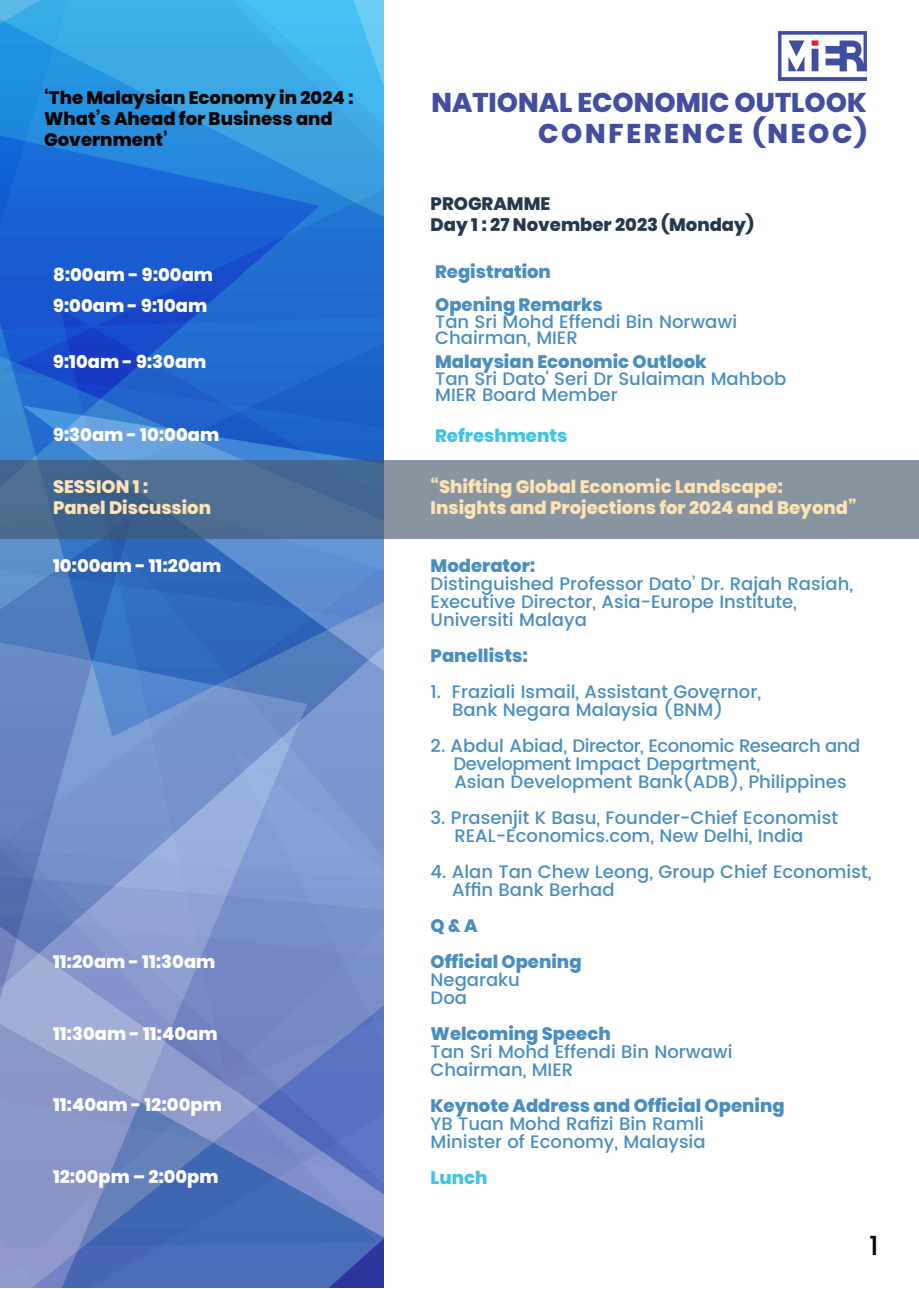
<style>
.page{position:relative;width:919px;height:1289px;background:#fff}
.page>*{position:absolute;margin:0;border:0;box-sizing:border-box;transform-origin:0 0}
.t1{font:800 27px/31.5px "Poppins";color:#444ea1;text-align:right}
.t2{font:500 27px "Poppins";color:#040503}
.t3{font:500 18px/18px "Poppins";color:#498ec0}
.t4{font:800 18px/33px "Poppins";color:#498ec0}
.t5{font:800 18px/31.5px "Poppins";color:#fff}
.t6{font:800 18px/21px "Poppins";color:#fee3b3}
.t7{font:800 18px/21px "Poppins";color:#040503}
.t8{font:800 18px/21px "Poppins";color:#25394d}
.t9{font:800 18px "Poppins";color:#40c4e2}
</style>
<div class="page">
<svg style="left:0;top:0;width:383px;height:460px;background:#297dd7"></svg>
<svg style="left:132px;top:539px;width:251px;height:296px;background:#6089c9"></svg>
<svg style="left:132px;top:835px;width:251px;height:452px;background:#6d85c4"></svg>
<svg style="left:0;top:539px;width:132px;height:748px;background:#738dc6"></svg>
<img style="left:778px;top:32px;width:88px;height:48px">
<svg style="left:0;top:460px;width:918px;height:79px;background:#6c8199"></svg>
<p class="t7" style="left:44px;top:87px;width:311px">‘The Malaysian Economy in 2024 :<br>What’s Ahead for Business and<br>Government’</p>
<p class="t5" style="left:53px;top:259px;width:162px">8:00am - 9:00am<br>9:00am - 9:10am</p>
<p class="t5" style="left:53px;top:346px;width:155px">9:10am - 9:30am</p>
<p class="t5" style="left:53px;top:419px;width:168px">9:30am - 10:00am</p>
<p class="t6" style="left:53px;top:476px;width:160px">SESSION 1 :<br>Panel Discussion</p>
<p class="t5" style="left:53px;top:550px;width:170px">10:00am - 11:20am</p>
<p class="t5" style="left:53px;top:946px;width:164px">11:20am - 11:30am</p>
<p class="t5" style="left:53px;top:1018px;width:166px">11:30am - 11:40am</p>
<p class="t5" style="left:53px;top:1088px;width:170px">11:40am - 12:00pm</p>
<p class="t5" style="left:53px;top:1160px;width:167px">12:00pm – 2:00pm</p>
<h1 class="t1" style="left:431px;top:87px;width:436px">NATIONAL ECONOMIC OUTLOOK<br>CONFERENCE (NEOC)</h1>
<p class="t8" style="left:430px;top:193px;width:324px">PROGRAMME<br>Day 1 : 27 November 2023 (Monday)</p>
<p class="t4" style="left:435px;top:255px;width:169px">Registration<br>Opening Remarks</p>
<p class="t3" style="left:435px;top:313px;width:303px;line-height:16.5px">Tan Sri Mohd Effendi Bin Norwawi<br>Chairman, MIER</p>
<p class="t4" style="left:435px;top:345px;width:273px">Malaysian Economic Outlook</p>
<p class="t3" style="left:435px;top:370px;width:353px;line-height:16.5px">Tan Sri Dato' Seri Dr Sulaiman Mahbob<br>MIER Board Member</p>
<p class="t9" style="left:435px;top:425px;width:134px">Refreshments</p>
<p class="t6" style="left:430px;top:476px;width:427px">“Shifting Global Economic Landscape:<br>Insights and Projections for 2024 and Beyond”</p>
<p class="t4" style="left:430px;top:549px;width:106px">Moderator:</p>
<p class="t3" style="left:430px;top:575px;width:424px">Distinguished Professor Dato’ Dr. Rajah Rasiah,<br>Executive Director, Asia-Europe Institute,<br>Universiti Malaya</p>
<p class="t4" style="left:430px;top:639px;width:99px">Panellists:</p>
<p class="t3" style="left:452px;top:683px;width:310px;text-indent:-22px">1. Fraziali Ismail, Assistant Governor,<br>Bank Negara Malaysia (BNM)</p>
<p class="t3" style="left:453px;top:737px;width:408px;text-indent:-23px">2. Abdul Abiad, Director, Economic Research and<br>Development Impact Department,<br>Asian Development Bank(ADB), Philippines</p>
<p class="t3" style="left:430px;top:809px;width:409px;text-align:center">3. Prasenjit K Basu, Founder-Chief Economist<br>REAL-Economics.com, New Delhi, India</p>
<p class="t3" style="left:452px;top:863px;width:420px;text-indent:-22px">4. Alan Tan Chew Leong, Group Chief Economist,<br>Affin Bank Berhad</p>
<p class="t4" style="left:430px;top:907px;width:152px;line-height:36px">Q &amp; A<br>Official Opening</p>
<p class="t3" style="left:430px;top:971px;width:91px">Negaraku<br>Doa</p>
<p class="t4" style="left:430px;top:1017px;width:181px">Welcoming Speech</p>
<p class="t3" style="left:430px;top:1043px;width:303px">Tan Sri Mohd Effendi Bin Norwawi<br>Chairman, MIER</p>
<p class="t4" style="left:430px;top:1089px;width:355px">Keynote Address and Official Opening</p>
<p class="t3" style="left:430px;top:1115px;width:276px">YB Tuan Mohd Rafizi Bin Ramli<br>Minister of Economy, Malaysia</p>
<p class="t9" style="left:430px;top:1167px;width:58px">Lunch</p>
<h1 class="t2" style="left:869px;top:1225px;width:11px">1</h1>
</div>
